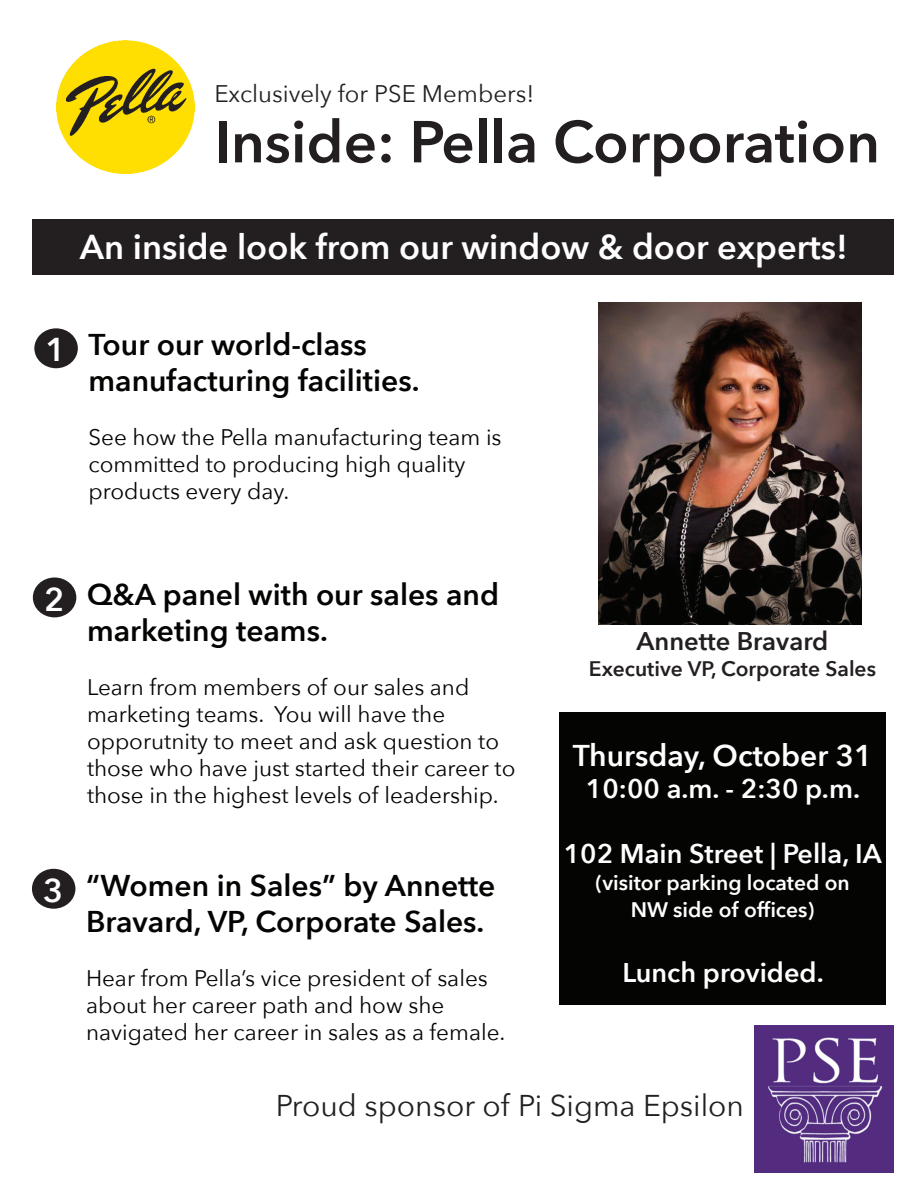
<style>
.page{position:relative;width:918px;height:1188px;background:#fff}
.page>*{position:absolute;margin:0;border:0;box-sizing:border-box;transform-origin:0 0}
.t1{font:600 58.5px "Avenir Next";color:#231f20}
.t2{font:600 34.5px "Avenir Next";color:#fff}
.t3{font:600 30px/36px "Avenir Next";color:#040503}
.t4{font:30px "Avenir Next";color:#231f20}
.t5{font:600 30px "Avenir Next";color:#fff}
.t6{font:600 27px "Avenir Next";color:#fff}
.t7{font:600 25.5px "Avenir Next";color:#231f20}
.t8{font:24px "Avenir Next";color:#231f20}
.t9{font:22.5px/27px "Avenir Next";color:#040503}
.t10{font:600 21px/27px "Avenir Next";color:#fff;text-align:center}
.t11{font:600 21px "Avenir Next";color:#231f20}
.s1{font-size:33px;color:#fff}
</style>
<div class="page">
<img style="left:56px;top:40px;width:139px;height:134px">
<div style="left:32px;top:220px;width:861px;height:55px;background:#231f20"></div>
<div style="left:34px;top:328px;width:44px;height:40px;background:#231f20;border-radius:50%"></div>
<img style="left:755px;top:1026px;width:138px;height:146px">
<img style="left:599px;top:302px;width:262px;height:323px">
<div style="left:33px;top:578px;width:43px;height:39px;background:#231f20;border-radius:50%"></div>
<div style="left:32px;top:869px;width:43px;height:40px;background:#231f20;border-radius:50%"></div>
<div style="left:559px;top:712px;width:327px;height:292px;background:#040503"></div>
<p class="t8" style="left:214px;top:74px;width:321px">Exclusively for PSE Members!</p>
<h1 class="t1" style="left:214px;top:92px;width:667px">Inside: Pella Corporation</h1>
<h2 class="t2" style="left:80px;top:217px;width:769px">An inside look from our window &amp; door experts!</h2>
<h3 class="t3" style="left:88px;top:326px;width:333px;text-indent:-43px"><span class="s1">1</span> Tour our world-class manufacturing facilities.</h3>
<p class="t9" style="left:88px;top:423px;width:415px">See how the Pella manufacturing team is committed to producing high quality products every day.</p>
<h3 class="t3" style="left:87px;top:575px;width:414px;text-indent:-43px"><span class="s1">2</span> Q&amp;A panel with our sales and marketing teams.</h3>
<p class="t9" style="left:87px;top:672px;width:430px">Learn from members of our sales and marketing teams. You will have the opporutnity to meet and ask question to those who have just started their career to those in the highest levels of leadership.</p>
<h3 class="t3" style="left:86px;top:867px;width:411px;text-indent:-43px"><span class="s1">3</span> “Women in Sales” by Annette<br>Bravard, VP, Corporate Sales.</h3>
<p class="t9" style="left:86px;top:964px;width:421px">Hear from Pella’s vice president of sales about her career path and how she navigated her career in sales as a female.</p>
<p class="t7" style="left:637px;top:620px;width:193px">Annette Bravard</p>
<p class="t11" style="left:589px;top:650px;width:289px">Executive VP, Corporate Sales</p>
<h3 class="t5" style="left:573px;top:730px;width:301px">Thursday, October 31</h3>
<p class="t6" style="left:586px;top:766px;width:276px">10:00 a.m. - 2:30 p.m.</p>
<p class="t6" style="left:564px;top:831px;width:320px">102 Main Street | Pella, IA</p>
<p class="t10" style="left:596px;top:869px;width:256px">(visitor parking located on<br>NW side of offices)</p>
<p class="t6" style="left:622px;top:949px;width:203px">Lunch provided.</p>
<h3 class="t4" style="left:276px;top:1080px;width:470px">Proud sponsor of Pi Sigma Epsilon</h3>
</div>
